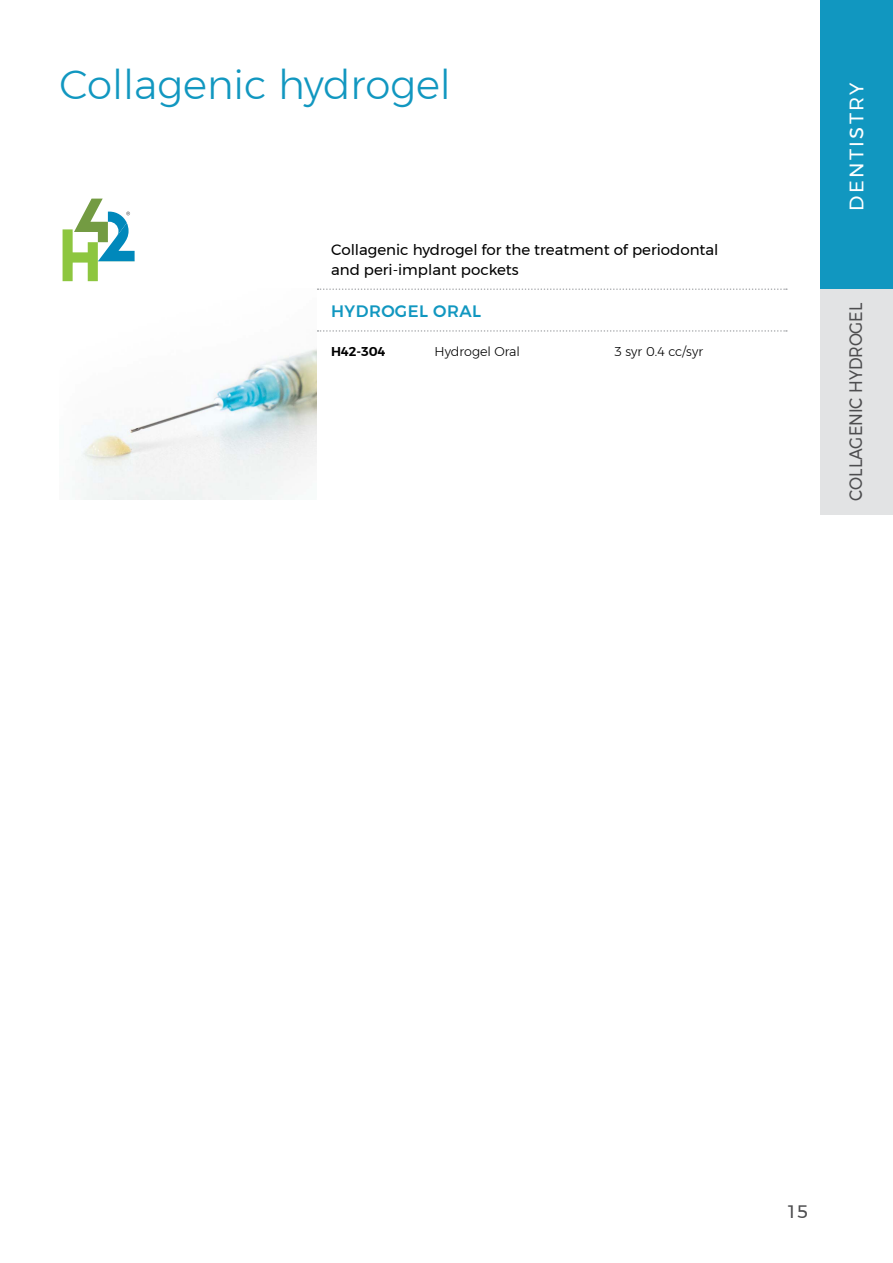
<style>
.page{position:relative;width:893px;height:1263px;background:#fff}
.page>*{position:absolute;margin:0;border:0;box-sizing:border-box;transform-origin:0 0}
.t1{font:300 40.5px "Montserrat";color:#1197c0}
.t2{font:19.5px "Montserrat";letter-spacing:.12em;color:#fff}
.t3{font:18px "Montserrat";color:#4d4d4f;scale:.89 1}
.t4{font:18px "Montserrat";color:#4d4d4f}
.t5{font:500 16.5px "Montserrat";letter-spacing:.03em;color:#1197c0}
.t6{font:15px/19.5px "Montserrat";color:#000}
.t7{font:300 12.75px "Montserrat";color:#000}
.t8{font:600 12.75px "Montserrat";color:#000}
</style>
<div class="page">
<svg style="left:317px;top:288px;width:470px;height:2px"></svg>
<svg style="left:317px;top:330px;width:470px;height:2px"></svg>
<div style="left:821px;top:288px;width:72px;height:226px;background:#e2e3e4"></div>
<div style="left:821px;top:0;width:72px;height:289px;background:#1197c0"></div>
<img style="left:75px;top:349px;width:242px;height:150px">
<svg style="left:63px;top:199px;width:72px;height:82px"></svg>
<h1 class="t1" style="left:60px;top:54px;width:393px">Collagenic hydrogel</h1>
<p class="t6" style="left:331px;top:240px;width:389px">Collagenic hydrogel for the treatment of periodontal and peri-implant pockets</p>
<p class="t5" style="left:331px;top:298px;width:152px">HYDROGEL ORAL</p>
<p class="t8" style="left:331px;top:341px;width:56px">H42-304</p>
<p class="t7" style="left:435px;top:342px;width:87px">Hydrogel Oral</p>
<p class="t7" style="left:615px;top:342px;width:90px">3 syr 0.4 cc/syr</p>
<h2 class="t2" style="left:842px;top:211px;width:130px;rotate:-90deg">DENTISTRY</h2>
<p class="t3" style="left:842px;top:501px;width:224px;rotate:-90deg">COLLAGENIC HYDROGEL</p>
<p class="t4" style="left:788px;top:1198px;width:21px">15</p>
</div>
